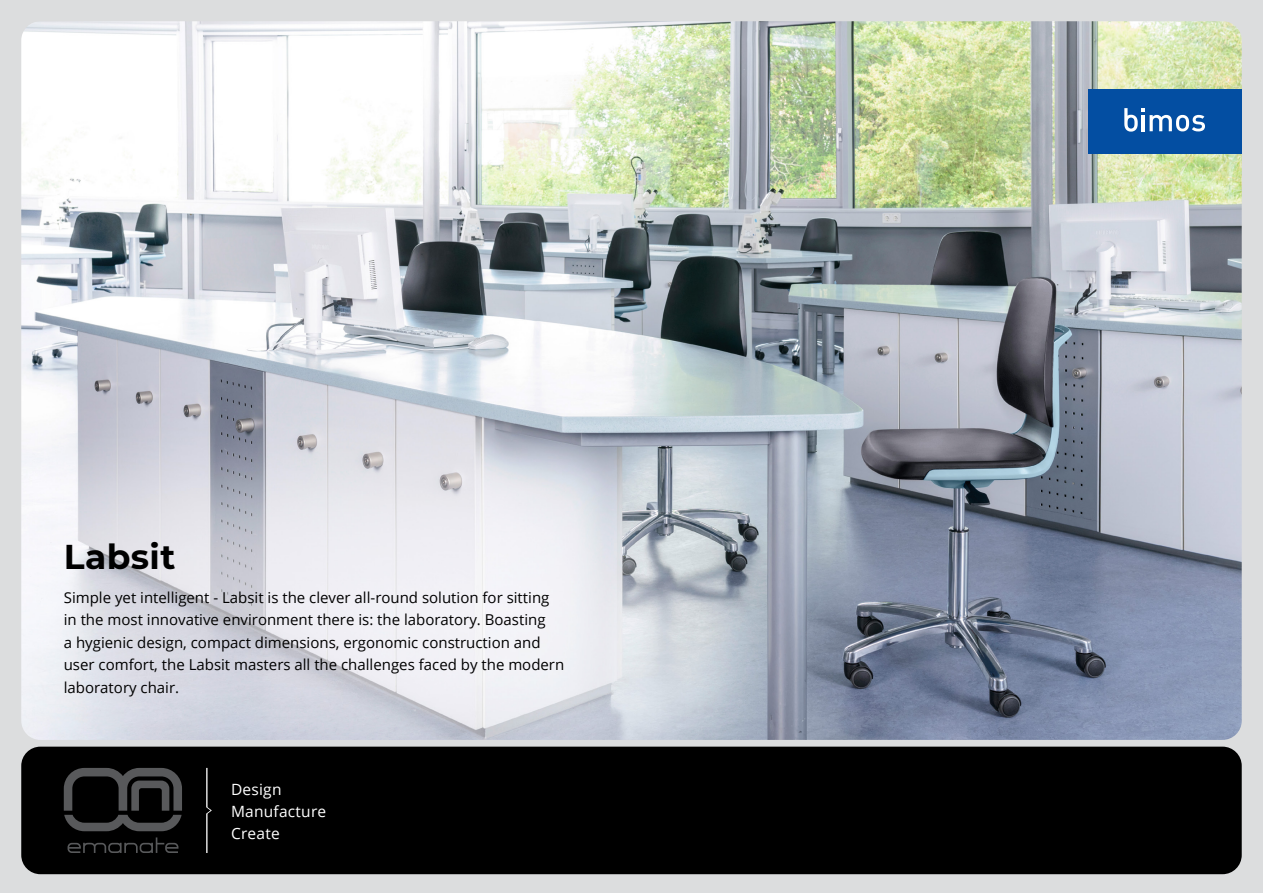
<style>
.page{position:relative;width:1263px;height:893px;background:#dcddde}
.page>*{position:absolute;margin:0;border:0;box-sizing:border-box;transform-origin:0 0}
.t1{font:700 34.5px "Montserrat";letter-spacing:.01em;color:#000}
.t2{font:15.45px/21.9px "Open Sans";letter-spacing:.015em;color:#fff}
.t3{font:15px/22.5px "Open Sans";color:#000}
</style>
<div class="page">
<img style="left:21px;top:21px;width:1221px;height:719px">
<div style="left:21px;top:747px;width:1221px;height:127px;background:#000;border-radius:19px"></div>
<svg style="left:206px;top:768px;width:6px;height:85px"></svg>
<svg style="left:68px;top:837px;width:110px;height:16px"></svg>
<svg style="left:64px;top:768px;width:118px;height:63px"></svg>
<div style="left:1088px;top:89px;width:153px;height:64px;background:#034ea2"></div>
<svg style="left:1124px;top:108px;width:81px;height:24px"></svg>
<h1 class="t1" style="left:64px;top:532px;width:113px">Labsit</h1>
<p class="t3" style="left:64px;top:585px;width:502px">Simple yet intelligent - Labsit is the clever all-round solution for sitting in the most innovative environment there is: the laboratory. Boasting<br>a hygienic design, compact dimensions, ergonomic construction and user comfort, the Labsit masters all the challenges faced by the modern laboratory chair.</p>
<p class="t2" style="left:231px;top:778px;width:97px">Design<br>Manufacture<br>Create</p>
</div>
